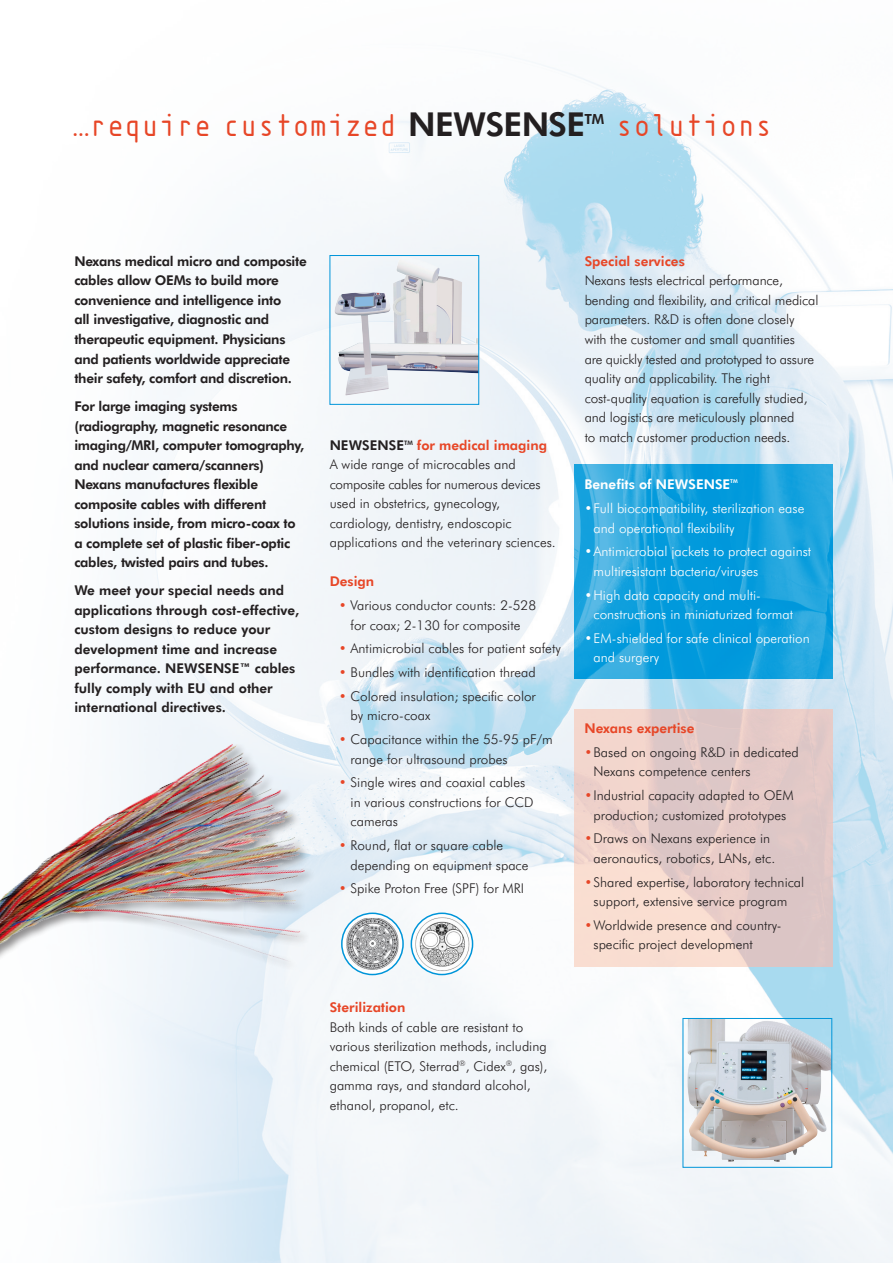
<style>
.page{position:relative;width:893px;height:1263px;background:#fff}
.page>*{position:absolute;margin:0;border:0;box-sizing:border-box;transform-origin:0 0}
.t1{font:33px "Isonorm 3098 Monospaced";letter-spacing:-.02em;color:#e74627}
.t2{font:800 13.95px "Futura BT";color:#231f20}
.t3{font:300 13.5px/19.5px "Futura BT";color:#231f20}
.t4{font:800 13.5px/19.5px "Futura BT";letter-spacing:-.02em;color:#231f20}
.t5{font:300 13.5px/19.5px "Futura BT";color:#fff}
.t6{font:800 13.5px/19.5px "Futura BT";color:#231f20}
.t7{font:800 13.5px "Futura BT";color:#e74627}
.t8{font:800 13.5px "Futura BT";color:#fff}
.t9{font:800 5.25px "Futura BT";color:#fff}
.s1{font-family:"Futura BT";font-weight:800;color:#231f20}
.s2{color:#231f20}
.s3{color:#e74627}
</style>
<div class="page">
<img style="left:119px;top:62px;width:774px;height:1201px">
<img style="left:0;top:649px;width:461px;height:614px">
<img style="left:685px;top:1020px;width:145px;height:146px">
<div style="left:683px;top:1018px;width:149px;height:150px;border:1px solid #0095d9"></div>
<svg style="left:342px;top:913px;width:61px;height:61px"></svg>
<img style="left:346px;top:918px;width:53px;height:53px">
<div style="left:341px;top:912px;width:63px;height:63px;border:2px solid #0095d9;border-radius:50%"></div>
<img style="left:412px;top:913px;width:61px;height:61px">
<div style="left:411px;top:912px;width:62px;height:63px;border:2px solid #0095d9;border-radius:50%"></div>
<img style="left:334px;top:257px;width:143px;height:138px">
<div style="left:330px;top:255px;width:149px;height:150px;border:1px solid #0095d9"></div>
<svg style="left:574px;top:465px;width:258px;height:214px;background:#18a2de"></svg>
<svg style="left:574px;top:709px;width:258px;height:257px;background:#e8cec9"></svg>
<p class="t1" style="left:72px;top:109px;width:515px">…require customized <span class="s1">NEWSENSE</span></p>
<p class="t2" style="left:585px;top:110px;width:21px">TM</p>
<p class="t1" style="left:616px;top:109px;width:159px">solutions</p>
<p class="t4" style="left:74px;top:251px;width:234px">Nexans medical micro and composite cables allow OEMs to build more convenience and intelligence into<br>all investigative, diagnostic and therapeutic equipment. Physicians and patients worldwide appreciate their safety, comfort and discretion.</p>
<p class="t4" style="left:74px;top:396px;width:231px">For large imaging systems (radiography, magnetic resonance imaging/MRI, computer tomography, and nuclear camera/scanners)<br>Nexans manufactures flexible composite cables with different solutions inside, from micro-coax to a complete set of plastic fiber-optic cables, twisted pairs and tubes.</p>
<p class="t6" style="left:74px;top:580px;width:227px">We meet your special needs and applications through cost-effective, custom designs to reduce your development time and increase performance. NEWSENSE™ cables fully comply with EU and other international directives.</p>
<p class="t7" style="left:330px;top:437px;width:219px"><span class="s2">NEWSENSE</span><sup>TM</sup> for medical imaging</p>
<p class="t3" style="left:330px;top:455px;width:228px">A wide range of microcables and composite cables for numerous devices used in obstetrics, gynecology, cardiology, dentistry, endoscopic applications and the veterinary sciences.</p>
<p class="t7" style="left:330px;top:573px;width:46px">Design</p>
<p class="t3" style="left:339px;top:595px;width:199px;text-align:center"><span class="s3">•</span> Various conductor counts: 2-528 for coax; 2-130 for composite</p>
<p class="t3" style="left:339px;top:639px;width:224px"><span class="s3">•</span> Antimicrobial cables for patient safety</p>
<p class="t3" style="left:339px;top:662px;width:199px"><span class="s3">•</span> Bundles with identification thread</p>
<p class="t3" style="left:351px;top:686px;width:187px;text-indent:-12px"><span class="s3">•</span> Colored insulation; specific color by micro-coax</p>
<p class="t3" style="left:351px;top:729px;width:204px;text-indent:-12px"><span class="s3">•</span> Capacitance within the 55-95 pF/m range for ultrasound probes</p>
<p class="t3" style="left:351px;top:773px;width:184px;text-indent:-12px"><span class="s3">•</span> Single wires and coaxial cables in various constructions for CCD cameras</p>
<p class="t3" style="left:351px;top:835px;width:179px;text-indent:-12px"><span class="s3">•</span> Round, flat or square cable depending on equipment space</p>
<p class="t3" style="left:339px;top:879px;width:187px"><span class="s3">•</span> Spike Proton Free (SPF) for MRI</p>
<p class="t7" style="left:330px;top:999px;width:77px">Sterilization</p>
<p class="t3" style="left:330px;top:1017px;width:219px">Both kinds of cable are resistant to various sterilization methods, including chemical (ETO, Sterrad<sup>®</sup>, Cidex<sup>®</sup>, gas), gamma rays, and standard alcohol, ethanol, propanol, etc.</p>
<p class="t7" style="left:585px;top:253px;width:102px">Special services</p>
<p class="t3" style="left:585px;top:271px;width:235px">Nexans tests electrical performance, bending and flexibility, and critical medical parameters. R&amp;D is often done closely with the customer and small quantities<br>are quickly tested and prototyped to assure quality and applicability. The right cost-quality equation is carefully studied, and logistics are meticulously planned<br>to match customer production needs.</p>
<p class="t8" style="left:584px;top:476px;width:147px">Benefits of NEWSENSE</p>
<p class="t9" style="left:730px;top:478px;width:9px">TM</p>
<p class="t5" style="left:593px;top:498px;width:212px;text-indent:-9px">• Full biocompatibility, sterilization ease and operational flexibility</p>
<p class="t5" style="left:593px;top:542px;width:219px;text-indent:-9px">• Antimicrobial jackets to protect against multiresistant bacteria/viruses</p>
<p class="t5" style="left:593px;top:585px;width:201px;text-indent:-9px">• High data capacity and multi&shy;constructions in miniaturized format</p>
<p class="t5" style="left:593px;top:628px;width:218px;text-indent:-9px">• EM-shielded for safe clinical operation and surgery</p>
<p class="t7" style="left:584px;top:720px;width:112px">Nexans expertise</p>
<p class="t3" style="left:593px;top:742px;width:207px;text-indent:-9px"><span class="s3">•</span> Based on ongoing R&amp;D in dedicated<br>Nexans competence centers</p>
<p class="t3" style="left:584px;top:785px;width:211px;text-align:center"><span class="s3">•</span> Industrial capacity adapted to OEM production; customized prototypes</p>
<p class="t3" style="left:593px;top:829px;width:183px;text-indent:-9px"><span class="s3">•</span> Draws on Nexans experience in aeronautics, robotics, LANs, etc.</p>
<p class="t3" style="left:584px;top:872px;width:221px;text-align:center"><span class="s3">•</span> Shared expertise, laboratory technical support, extensive service program</p>
<p class="t3" style="left:593px;top:915px;width:190px;text-indent:-9px"><span class="s3">•</span> Worldwide presence and country&shy;specific project development</p>
</div>
